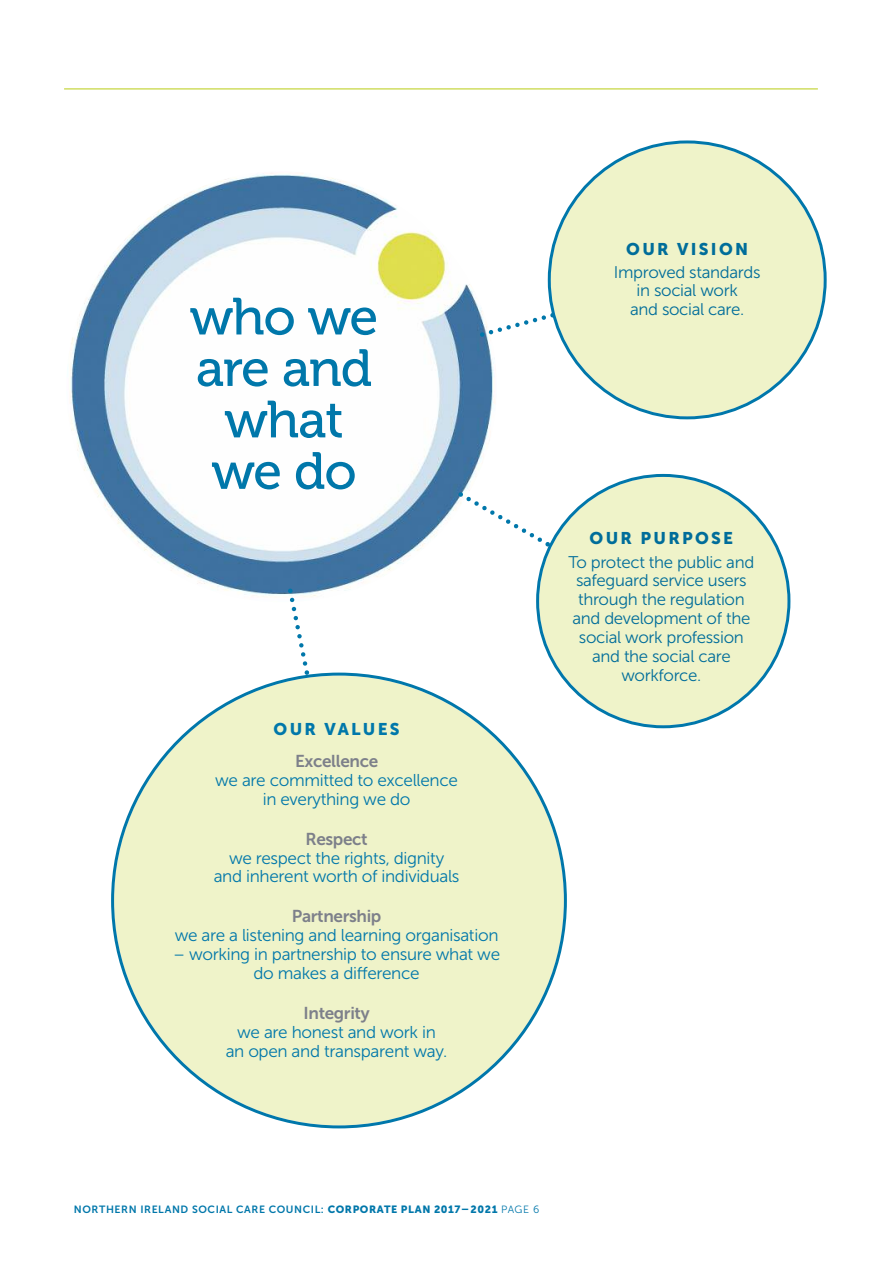
<style>
.page{position:relative;width:893px;height:1263px;background:#fff}
.page>*{position:absolute;margin:0;border:0;box-sizing:border-box;transform-origin:0 0}
.t1{font:52.05px/51.4px "Museo 500";letter-spacing:-.02em;color:#07a;text-align:center}
.t2{font:17.1px/18.9px "Museo Sans 300";letter-spacing:-.02em;color:#07a;text-align:center}
.t3{font:17.1px "Museo Sans 700";letter-spacing:-.02em;color:#7d808a}
.t4{font:16.8px/18.9px "Museo Sans 300";letter-spacing:-.02em;color:#006d9a;text-align:center}
.t5{font:16.8px "Museo Sans 900";letter-spacing:.135em;color:#006d9a}
.t6{font:16.8px "Museo Sans 900";letter-spacing:.135em;color:#07a}
.t7{font:10.5px "Museo Sans 700";letter-spacing:.055em;color:#07a}
.s1{font-family:"Museo Sans 900"}
.s2{font-family:"Museo Sans 300"}
</style>
<div class="page">
<img style="left:66px;top:171px;width:431px;height:431px;border-radius:50%">
<svg style="left:548px;top:140px;width:279px;height:279px"></svg>
<svg style="left:536px;top:474px;width:254px;height:254px"></svg>
<svg style="left:111px;top:673px;width:456px;height:455px"></svg>
<svg style="left:477px;top:311px;width:78px;height:29px"></svg>
<svg style="left:455px;top:488px;width:95px;height:60px"></svg>
<svg style="left:285px;top:585px;width:26px;height:90px"></svg>
<hr style="left:64px;top:88px;width:754px;height:2px;background:#d0dd61">
<h1 class="t1" style="left:190px;top:296px;width:190px">who we are and what we do</h1>
<p class="t6" style="left:274px;top:720px;width:128px">OUR VALUES</p>
<p class="t3" style="left:295px;top:751px;width:85px">EXCELLENCE</p>
<p class="t2" style="left:215px;top:770px;width:244px">we are committed to excellence in everything we do</p>
<p class="t3" style="left:306px;top:829px;width:64px">RESPECT</p>
<p class="t2" style="left:214px;top:848px;width:247px">we respect the rights, dignity and inherent worth of individuals</p>
<p class="t3" style="left:292px;top:906px;width:91px">PARTNERSHIP</p>
<p class="t2" style="left:175px;top:926px;width:325px">we are a listening and learning organisation</p>
<p class="t2" style="left:173px;top:945px;width:329px">– working in partnership to ensure what we do makes a difference</p>
<p class="t3" style="left:304px;top:1003px;width:68px">INTEGRITY</p>
<p class="t2" style="left:226px;top:1022px;width:223px">we are honest and work in<br>an open and transparent way.</p>
<p class="t5" style="left:626px;top:239px;width:123px">OUR VISION</p>
<p class="t4" style="left:614px;top:262px;width:148px">Improved standards in social work<br>and social care.</p>
<p class="t5" style="left:590px;top:529px;width:145px">OUR PURPOSE</p>
<p class="t4" style="left:568px;top:552px;width:187px">To protect the public and safeguard service users through the regulation and development of the social work profession and the social care workforce.</p>
<p class="t7" style="left:74px;top:1203px;width:467px">NORTHERN IRELAND SOCIAL CARE COUNCIL: <span class="s1">CORPORATE PLAN 2017–2021</span> <span class="s2">PAGE 6</span></p>
</div>
